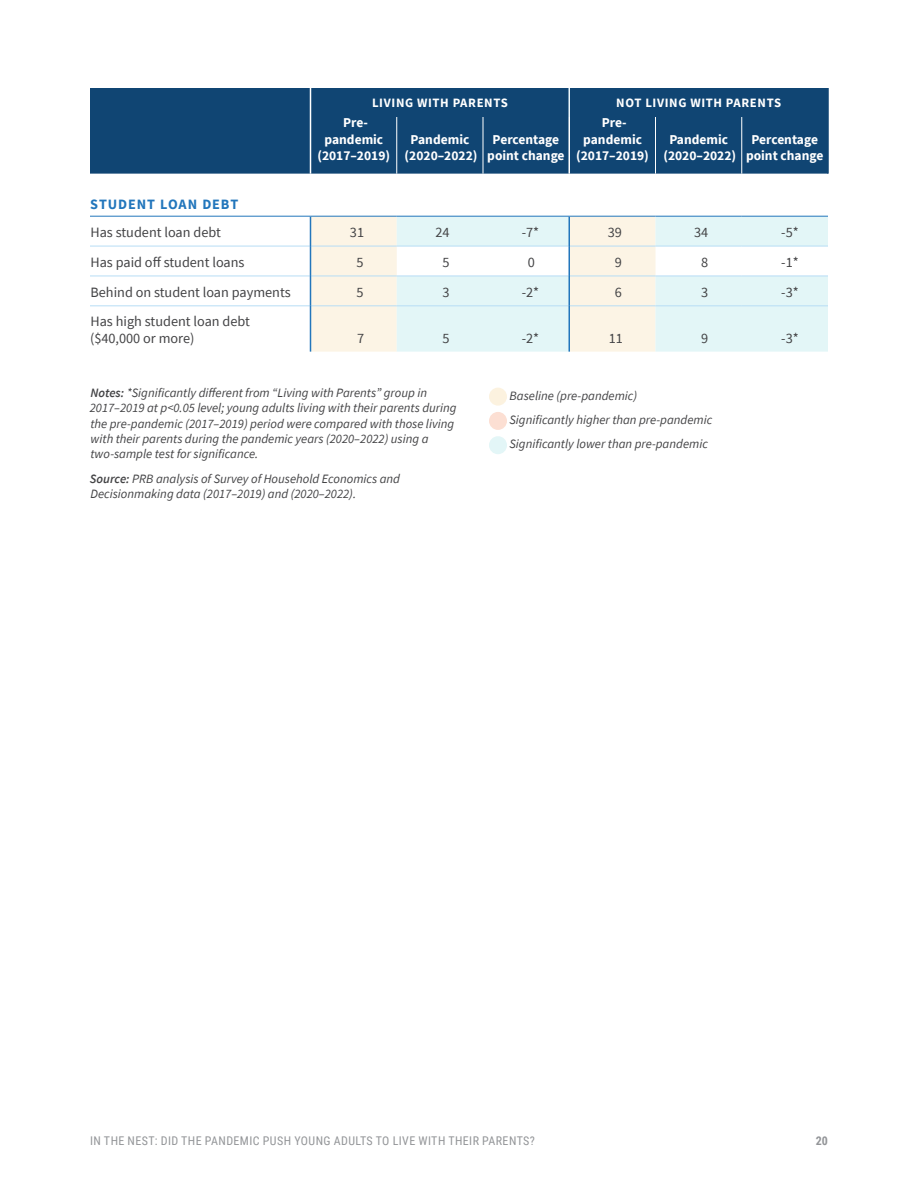
<style>
.page{position:relative;width:918px;height:1188px;background:#fff}
.page>*{position:absolute;margin:0;border:0;box-sizing:border-box;transform-origin:0 0}
.Table_Body{font:14.25px/17.1px "Source Sans Pro";color:#434345}
.Table_Body_Right_Align_-_regular{font:14.25px "Source Sans Pro";color:#434345}
.Table_Subhead{font:700 14.25px "Source Sans Pro";letter-spacing:.06em;color:#2276bc}
.Table_Header{font:700 13.5px/16.5px "Source Sans Pro";color:#fff;text-align:center}
.Table_Notes{font:italic 12.75px/15.3px "Source Sans Pro";color:#434345}
.Table_Header-2{font:700 12.75px "Source Sans Pro";letter-spacing:.05em;color:#fff}
.t1{font:12px "Roboto Condensed";letter-spacing:.035em;color:#939598}
.t2{font:700 12px "Roboto Condensed";color:#939598}
.s1{font-weight:600}
</style>
<div class="page">
<div style="left:90px;top:88px;width:737px;height:86px;background:#104573"></div>
<div style="left:311px;top:217px;width:86px;height:135px;background:#fcf4e5"></div>
<svg style="left:397px;top:217px;width:431px;height:135px;fill:#e3f6f7"></svg>
<hr style="left:90px;top:216px;width:220px;height:1px;background:#2276bc">
<hr style="left:310px;top:216px;width:87px;height:1px;background:#2276bc">
<hr style="left:397px;top:216px;width:86px;height:1px;background:#2276bc">
<hr style="left:483px;top:216px;width:86px;height:1px;background:#2276bc">
<hr style="left:569px;top:216px;width:87px;height:1px;background:#2276bc">
<hr style="left:656px;top:216px;width:86px;height:1px;background:#2276bc">
<hr style="left:742px;top:216px;width:86px;height:1px;background:#2276bc">
<svg style="left:310px;top:88px;width:1px;height:29px"></svg>
<hr style="left:310px;top:117px;width:1px;height:57px;background:#fff">
<hr style="left:568px;top:117px;width:2px;height:57px;background:#fff">
<hr style="left:568px;top:88px;width:2px;height:29px;background:#edf7fc">
<hr style="left:90px;top:246px;width:220px;height:1px;background:#b7ddf5">
<hr style="left:311px;top:246px;width:86px;height:1px;background:#b7ddf5">
<hr style="left:397px;top:246px;width:86px;height:1px;background:#b7ddf5">
<hr style="left:483px;top:246px;width:85px;height:1px;background:#b7ddf5">
<hr style="left:570px;top:246px;width:86px;height:1px;background:#b7ddf5">
<hr style="left:656px;top:246px;width:86px;height:1px;background:#b7ddf5">
<hr style="left:742px;top:246px;width:86px;height:1px;background:#b7ddf5">
<hr style="left:90px;top:276px;width:220px;height:1px;background:#b7ddf5">
<hr style="left:311px;top:276px;width:86px;height:1px;background:#b7ddf5">
<hr style="left:397px;top:276px;width:86px;height:1px;background:#b7ddf5">
<hr style="left:483px;top:276px;width:85px;height:1px;background:#b7ddf5">
<hr style="left:570px;top:276px;width:86px;height:1px;background:#b7ddf5">
<hr style="left:656px;top:276px;width:86px;height:1px;background:#b7ddf5">
<hr style="left:742px;top:276px;width:86px;height:1px;background:#b7ddf5">
<hr style="left:90px;top:306px;width:220px;height:1px;background:#b7ddf5">
<hr style="left:311px;top:306px;width:86px;height:1px;background:#b7ddf5">
<hr style="left:397px;top:306px;width:86px;height:1px;background:#b7ddf5">
<hr style="left:483px;top:306px;width:85px;height:1px;background:#b7ddf5">
<hr style="left:570px;top:306px;width:86px;height:1px;background:#b7ddf5">
<hr style="left:656px;top:306px;width:86px;height:1px;background:#b7ddf5">
<hr style="left:742px;top:306px;width:86px;height:1px;background:#b7ddf5">
<svg style="left:310px;top:217px;width:1px;height:29px"></svg>
<hr style="left:568px;top:217px;width:2px;height:29px;background:#2276bc">
<hr style="left:310px;top:246px;width:1px;height:30px;background:#2276bc">
<hr style="left:568px;top:246px;width:2px;height:30px;background:#2276bc">
<hr style="left:310px;top:276px;width:1px;height:30px;background:#2276bc">
<hr style="left:568px;top:276px;width:2px;height:30px;background:#2276bc">
<hr style="left:310px;top:306px;width:1px;height:46px;background:#2276bc">
<hr style="left:568px;top:306px;width:2px;height:46px;background:#2276bc">
<hr style="left:396px;top:117px;width:1px;height:57px;background:#fff">
<hr style="left:483px;top:117px;width:1px;height:57px;background:#fff">
<hr style="left:655px;top:117px;width:1px;height:57px;background:#fff">
<hr style="left:741px;top:117px;width:1px;height:57px;background:#fff">
<hr style="left:827px;top:88px;width:2px;height:29px;background:#104573">
<hr style="left:827px;top:117px;width:2px;height:57px;background:#104573">
<div style="left:489px;top:388px;width:18px;height:18px;background:#fcf2df;border-radius:50%"></div>
<div style="left:489px;top:412px;width:18px;height:18px;background:#fcdfd3;border-radius:50%"></div>
<div style="left:489px;top:436px;width:18px;height:18px;background:#e3f6f7;border-radius:50%"></div>
<p class="Table_Header-2" style="left:372px;top:94px;width:137px">LIVING WITH PARENTS</p>
<p class="Table_Header-2" style="left:616px;top:94px;width:166px">NOT LIVING WITH PARENTS</p>
<p class="Table_Header" style="left:317px;top:114px;width:74px">Pre&shy;pandemic (2017–2019)</p>
<p class="Table_Header" style="left:576px;top:114px;width:74px">Pre&shy;pandemic (2017–2019)</p>
<p class="Table_Header" style="left:411px;top:131px;width:60px">Pandemic</p>
<p class="Table_Header" style="left:405px;top:147px;width:74px">(2020–2022)</p>
<p class="Table_Header" style="left:669px;top:131px;width:60px">Pandemic</p>
<p class="Table_Header" style="left:663px;top:147px;width:74px">(2020–2022)</p>
<p class="Table_Header" style="left:487px;top:131px;width:79px">Percentage point change</p>
<p class="Table_Header" style="left:746px;top:131px;width:79px">Percentage point change</p>
<p class="Table_Subhead" style="left:90px;top:194px;width:150px">STUDENT LOAN DEBT</p>
<p class="Table_Body" style="left:91px;top:224px;width:132px">Has student loan debt</p>
<p class="Table_Body_Right_Align_-_regular" style="left:350px;top:223px;width:16px">31</p>
<p class="Table_Body_Right_Align_-_regular" style="left:435px;top:223px;width:16px">24</p>
<p class="Table_Body_Right_Align_-_regular" style="left:522px;top:223px;width:19px">-7*</p>
<p class="Table_Body_Right_Align_-_regular" style="left:608px;top:223px;width:16px">39</p>
<p class="Table_Body_Right_Align_-_regular" style="left:694px;top:223px;width:16px">34</p>
<p class="Table_Body_Right_Align_-_regular" style="left:781px;top:223px;width:19px">-5*</p>
<p class="Table_Body" style="left:91px;top:254px;width:156px">Has paid off student loans</p>
<p class="Table_Body_Right_Align_-_regular" style="left:356px;top:253px;width:9px">5</p>
<p class="Table_Body_Right_Align_-_regular" style="left:443px;top:253px;width:9px">5</p>
<p class="Table_Body_Right_Align_-_regular" style="left:528px;top:253px;width:9px">0</p>
<p class="Table_Body_Right_Align_-_regular" style="left:615px;top:253px;width:9px">9</p>
<p class="Table_Body_Right_Align_-_regular" style="left:701px;top:253px;width:9px">8</p>
<p class="Table_Body_Right_Align_-_regular" style="left:781px;top:253px;width:19px">-1*</p>
<p class="Table_Body" style="left:91px;top:283px;width:202px">Behind on student loan payments</p>
<p class="Table_Body_Right_Align_-_regular" style="left:356px;top:283px;width:9px">5</p>
<p class="Table_Body_Right_Align_-_regular" style="left:442px;top:283px;width:9px">3</p>
<p class="Table_Body_Right_Align_-_regular" style="left:522px;top:283px;width:19px">-2*</p>
<p class="Table_Body_Right_Align_-_regular" style="left:615px;top:283px;width:9px">6</p>
<p class="Table_Body_Right_Align_-_regular" style="left:701px;top:283px;width:9px">3</p>
<p class="Table_Body_Right_Align_-_regular" style="left:781px;top:283px;width:19px">-3*</p>
<p class="Table_Body" style="left:90px;top:312px;width:161px">Has high student loan debt ($40,000 or more)</p>
<p class="Table_Body_Right_Align_-_regular" style="left:357px;top:329px;width:9px">7</p>
<p class="Table_Body_Right_Align_-_regular" style="left:443px;top:329px;width:9px">5</p>
<p class="Table_Body_Right_Align_-_regular" style="left:522px;top:329px;width:19px">-2*</p>
<p class="Table_Body_Right_Align_-_regular" style="left:609px;top:329px;width:16px">11</p>
<p class="Table_Body_Right_Align_-_regular" style="left:701px;top:329px;width:9px">9</p>
<p class="Table_Body_Right_Align_-_regular" style="left:781px;top:329px;width:19px">-3*</p>
<p class="Table_Notes" style="left:90px;top:385px;width:368px"><span class="s1">Notes:</span> *Significantly different from “Living with Parents” group in 2017–2019 at p&lt;0.05 level; young adults living with their parents during the pre-pandemic (2017–2019) period were compared with those living with their parents during the pandemic years (2020–2022) using a two-sample test for significance.</p>
<p class="Table_Notes" style="left:90px;top:471px;width:312px"><span class="s1">Source:</span> PRB analysis of Survey of Household Economics and<br>Decisionmaking data (2017–2019) and (2020–2022).</p>
<p class="Table_Notes" style="left:509px;top:388px;width:129px">Baseline (pre-pandemic)</p>
<p class="Table_Notes" style="left:509px;top:412px;width:204px">Significantly higher than pre-pandemic</p>
<p class="Table_Notes" style="left:509px;top:436px;width:200px">Significantly lower than pre-pandemic</p>
<p class="t1" style="left:90px;top:1132px;width:446px">IN THE NEST: DID THE PANDEMIC PUSH YOUNG ADULTS TO LIVE WITH THEIR PARENTS?</p>
<p class="t2" style="left:816px;top:1132px;width:14px">20</p>
</div>
